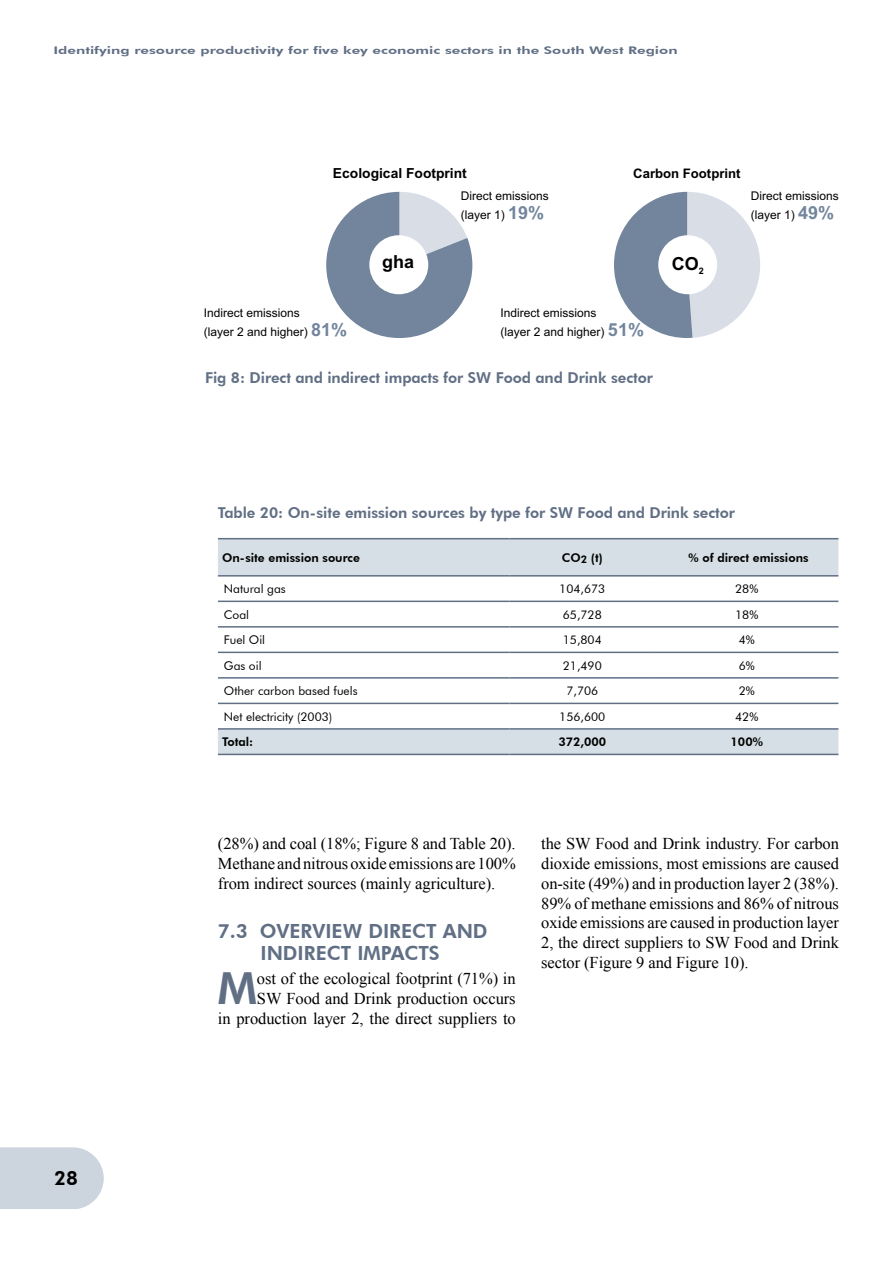
<style>
.page{position:relative;width:893px;height:1263px;background:#fff}
.page>*{position:absolute;margin:0;border:0;box-sizing:border-box;transform-origin:0 0}
.t1{font:800 44.25px "Futura BT";color:#616f85}
.t2{font:800 19.5px/21.8px "Futura BT";color:#616f85}
.t3{font:800 19.5px "Futura BT";color:#000}
.t4{font:700 18px "Arial";color:#000}
.t5{font:16.5px/19.8px "Times New Roman";letter-spacing:-.005em;color:#000;text-align:justify}
.t6{font:800 15px "Futura BT";letter-spacing:-.005em;color:#616f85}
.t7{font:700 13.8px "Arial";color:#000}
.t8{font:700 13.2px "Arial";color:#000}
.t9{font:12px/18.9px "Arial";color:#000}
.t10{font:12px "Futura BT";color:#000}
.t11{font:800 12px "Futura BT";color:#000}
.t12{font:800 10.5px "Futura BT";color:#616f85;scale:1.43 1}
.s1{font-weight:700;font-size:18px;color:#72859d}
</style>
<div class="page">
<svg style="left:0;top:1147px;width:104px;height:62px;background:#cfd7df"></svg>
<svg style="left:326px;top:192px;width:146px;height:146px"></svg>
<svg style="left:614px;top:192px;width:146px;height:146px"></svg>
<div style="left:369px;top:235px;width:59px;height:59px;background:#fff;border-radius:50%"></div>
<div style="left:658px;top:235px;width:59px;height:59px;background:#fff;border-radius:50%"></div>
<svg style="left:218px;top:539px;width:620px;height:215px"></svg>
<hr style="left:218px;top:601px;width:292px;height:1px;background:#616f85">
<hr style="left:510px;top:601px;width:145px;height:1px;background:#616f85">
<hr style="left:655px;top:601px;width:183px;height:1px;background:#616f85">
<hr style="left:218px;top:626px;width:292px;height:2px;background:#616f85">
<hr style="left:510px;top:626px;width:145px;height:2px;background:#616f85">
<hr style="left:655px;top:626px;width:183px;height:2px;background:#616f85">
<hr style="left:218px;top:652px;width:292px;height:1px;background:#616f85">
<hr style="left:510px;top:652px;width:145px;height:1px;background:#616f85">
<hr style="left:655px;top:652px;width:183px;height:1px;background:#616f85">
<hr style="left:218px;top:677px;width:292px;height:2px;background:#616f85">
<hr style="left:510px;top:677px;width:145px;height:2px;background:#616f85">
<hr style="left:655px;top:677px;width:183px;height:2px;background:#616f85">
<hr style="left:218px;top:703px;width:292px;height:1px;background:#616f85">
<hr style="left:510px;top:703px;width:145px;height:1px;background:#616f85">
<hr style="left:655px;top:703px;width:183px;height:1px;background:#616f85">
<hr style="left:218px;top:538px;width:292px;height:1px;background:#616f85">
<hr style="left:510px;top:538px;width:145px;height:1px;background:#616f85">
<hr style="left:655px;top:538px;width:183px;height:1px;background:#616f85">
<hr style="left:218px;top:575px;width:292px;height:1px;background:#616f85">
<hr style="left:510px;top:575px;width:145px;height:1px;background:#616f85">
<hr style="left:655px;top:575px;width:183px;height:1px;background:#616f85">
<hr style="left:218px;top:728px;width:292px;height:2px;background:#616f85">
<hr style="left:510px;top:728px;width:145px;height:2px;background:#616f85">
<hr style="left:655px;top:728px;width:183px;height:2px;background:#616f85">
<hr style="left:218px;top:754px;width:292px;height:1px;background:#616f85">
<hr style="left:510px;top:754px;width:145px;height:1px;background:#616f85">
<hr style="left:655px;top:754px;width:183px;height:1px;background:#616f85">
<p class="t12" style="left:54px;top:44px;width:438px">Identifying resource productivity for five key economic sectors in the South West Region</p>
<p class="t7" style="left:333px;top:164px;width:135px">Ecological Footprint</p>
<p class="t9" style="left:461px;top:188px;width:90px">Direct emissions (layer 1) <span class="s1">19%</span></p>
<p class="t8" style="left:633px;top:165px;width:109px">Carbon Footprint</p>
<p class="t9" style="left:751px;top:188px;width:90px">Direct emissions (layer 1) <span class="s1">49%</span></p>
<p class="t4" style="left:382px;top:250px;width:34px">gha</p>
<p class="t4" style="left:672px;top:252px;width:34px">CO<sub>2</sub></p>
<p class="t9" style="left:204px;top:304px;width:145px">Indirect emissions<br>(layer 2 and higher) <span class="s1">81%</span></p>
<p class="t9" style="left:501px;top:304px;width:145px">Indirect emissions<br>(layer 2 and higher) <span class="s1">51%</span></p>
<p class="t6" style="left:205px;top:368px;width:449px">Fig 8: Direct and indirect impacts for SW Food and Drink sector</p>
<p class="t6" style="left:218px;top:503px;width:518px">Table 20: On-site emission sources by type for SW Food and Drink sector</p>
<p class="t11" style="left:222px;top:550px;width:139px">On-site emission source</p>
<p class="t11" style="left:562px;top:550px;width:42px">CO<sub>2</sub> (t)</p>
<p class="t11" style="left:688px;top:550px;width:122px">% of direct emissions</p>
<p class="t10" style="left:224px;top:582px;width:63px">Natural gas</p>
<p class="t10" style="left:559px;top:582px;width:48px">104,673</p>
<p class="t10" style="left:735px;top:582px;width:25px">28%</p>
<p class="t10" style="left:224px;top:607px;width:27px">Coal</p>
<p class="t10" style="left:563px;top:607px;width:40px">65,728</p>
<p class="t10" style="left:735px;top:607px;width:25px">18%</p>
<p class="t10" style="left:224px;top:633px;width:43px">Fuel Oil</p>
<p class="t10" style="left:563px;top:633px;width:40px">15,804</p>
<p class="t10" style="left:739px;top:633px;width:17px">4%</p>
<p class="t10" style="left:224px;top:658px;width:39px">Gas oil</p>
<p class="t10" style="left:563px;top:658px;width:40px">21,490</p>
<p class="t10" style="left:739px;top:658px;width:17px">6%</p>
<p class="t10" style="left:224px;top:684px;width:135px">Other carbon based fuels</p>
<p class="t10" style="left:566px;top:684px;width:33px">7,706</p>
<p class="t10" style="left:739px;top:684px;width:17px">2%</p>
<p class="t10" style="left:224px;top:709px;width:110px">Net electricity (2003)</p>
<p class="t10" style="left:559px;top:709px;width:48px">156,600</p>
<p class="t10" style="left:735px;top:709px;width:25px">42%</p>
<p class="t11" style="left:222px;top:735px;width:33px">Total:</p>
<p class="t11" style="left:558px;top:735px;width:49px">372,000</p>
<p class="t11" style="left:731px;top:735px;width:34px">100%</p>
<p class="t3" style="left:54px;top:1166px;width:25px">28</p>
<p class="t5" style="left:218px;top:833px;width:299px">(28%) and coal (18%; Figure 8 and Table 20).<br>Methane and nitrous oxide emissions are 100% from indirect sources (mainly agriculture).</p>
<p class="t2" style="left:218px;top:920px;width:45px">7.3 Ov</p>
<p class="t2" style="left:260px;top:920px;width:226px;text-indent:29px">ervi ew direct and indirect impac</p>
<p class="t2" style="left:418px;top:942px;width:21px">ts</p>
<h1 class="t1" style="left:218px;top:961px;width:41px">M</h1>
<p class="t5" style="left:218px;top:968px;width:299px;text-align:right">ost of the ecological footprint (71%) in<br>SW Food and Drink production occurs<br>in production layer 2, the direct suppliers to</p>
<p class="t5" style="left:541px;top:833px;width:299px">the SW Food and Drink industry. For carbon dioxide emissions, most emissions are caused on-site (49%) and in production layer 2 (38%).<br>89% of methane emissions and 86% of nitrous oxide emissions are caused in production layer 2, the direct suppliers to SW Food and Drink sector (Figure 9 and Figure 10).</p>
</div>
